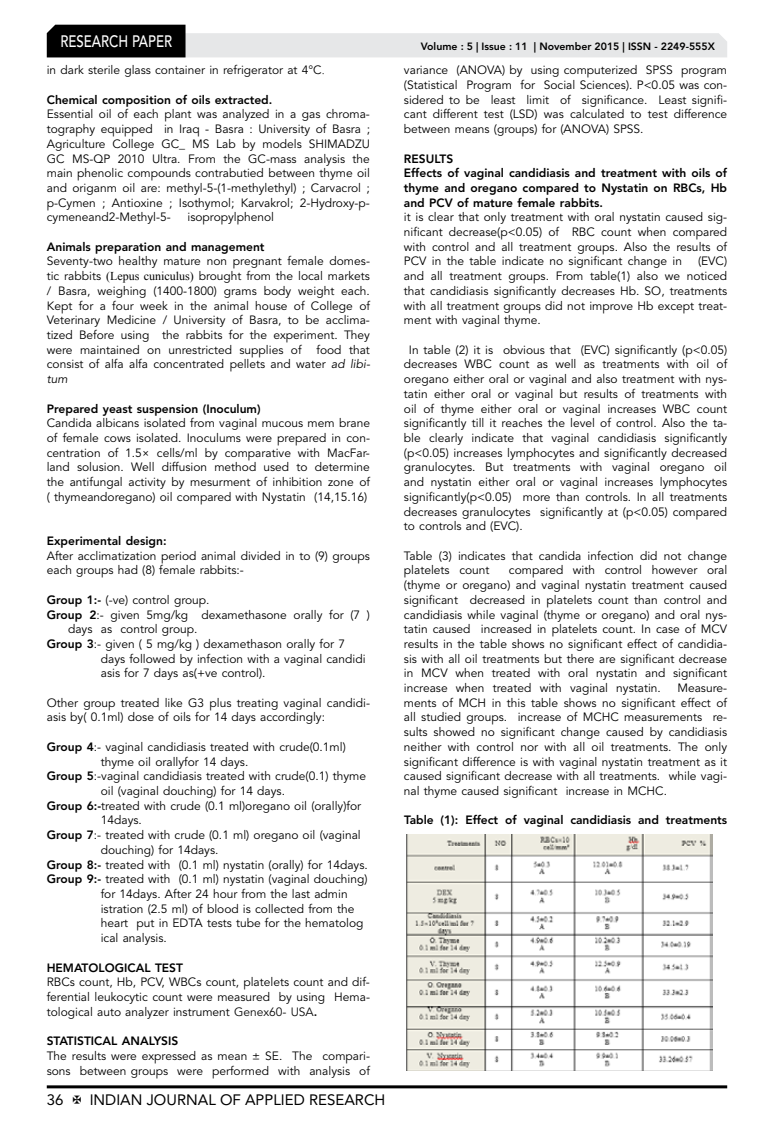
<style>
.page{position:relative;width:774px;height:1136px;background:#fff}
.page>*{position:absolute;margin:0;border:0;box-sizing:border-box;transform-origin:0 0}
.t1{font:500 16.5px "Avenir LT Std";color:#fff;scale:.8 1}
.t2{font:15px "Avenir LT Std";color:#000}
.t3{font:12px/14.7px "Avenir LT Std";color:#000;text-align:justify}
.t4{font:800 12px/14.7px "Avenir LT Std";color:#000}
.t5{font:800 10.5px "Avenir LT Std";color:#000}
.s1{font-family:"Times New Roman"}
.s2{font-style:italic}
.s3{font-weight:800}
.s4{color:#0d0d0d}
.s5{font-weight:800;color:#0d0d0d}
</style>
<div class="page">
<hr style="left:47px;top:1085px;width:680px;height:3px;background:#000">
<svg style="left:47px;top:25px;width:680px;height:32px"></svg>
<img style="left:406px;top:834px;width:307px;height:236px">
<h1 class="t1" style="left:60px;top:32px;width:139px">RESEARCH PAPER</h1>
<p class="t3" style="left:47px;top:63px;width:279px">in dark sterile glass container in refrigerator at 4°C<span class="s1">.</span></p>
<p class="t4" style="left:47px;top:92px;width:227px">Chemical composition of oils extracted.</p>
<p class="t3" style="left:47px;top:107px;width:325px">Essential oil of each plant was analyzed in a gas chroma&shy;tography equipped in Iraq - Basra : University of Basra ; Agriculture College GC_ MS Lab by models SHIMADZU GC MS-QP 2010 Ultra. From the GC-mass analysis the main phenolic compounds contrabutied between thyme oil and origanm oil are: methyl-5-(1-methylethyl) ; Carvacrol ; p-Cymen ; Antioxine ; Isothymol; Karvakrol; 2-Hydroxy-p&shy;cymeneand2-Methyl-5-</p>
<p class="t3" style="left:187px;top:210px;width:88px">isopropylphenol</p>
<p class="t4" style="left:47px;top:239px;width:219px">Animals preparation and management</p>
<p class="t3" style="left:47px;top:254px;width:325px">Seventy-two healthy mature non pregnant female domes&shy;tic rabbits <span class="s1">(Lepus cuniculus)</span> brought from the local markets / Basra, weighing (1400-1800) grams body weight each.<br>Kept for a four week in the animal house of College of Veterinary Medicine / University of Basra, to be acclima&shy;tized Before using the rabbits for the experiment. They were maintained on unrestricted supplies of food that consist of alfa alfa concentrated pellets and water <span class="s2">ad libi&shy;tum</span></p>
<p class="t4" style="left:47px;top:401px;width:215px">Prepared yeast suspension (Inoculum)</p>
<p class="t3" style="left:47px;top:416px;width:325px">Candida albicans isolated from vaginal mucous mem brane of female cows isolated. Inoculums were prepared in con&shy;centration of 1.5× cells/ml by comparative with MacFar&shy;land solusion. Well diffusion method used to determine the antifungal activity by mesurment of inhibition zone of ( thymeandoregano) oil compared with Nystatin (14,15.16)</p>
<p class="t4" style="left:47px;top:533px;width:121px">Experimental design:</p>
<p class="t3" style="left:47px;top:548px;width:325px">After acclimatization period animal divided in to (9) groups each groups had (8) female rabbits:-</p>
<p class="t3" style="left:47px;top:592px;width:164px"><span class="s3">Group 1:-</span> (-ve) control group.</p>
<p class="t3" style="left:47px;top:607px;width:325px"><span class="s3">Group 2</span>:- given 5mg/kg dexamethasone orally for (7 )</p>
<p class="t3" style="left:68px;top:622px;width:131px">days as control group.</p>
<p class="t3" style="left:47px;top:636px;width:300px"><span class="s3">Group 3</span>:- given ( 5 mg/kg ) dexamethason orally for 7</p>
<p class="t3" style="left:101px;top:651px;width:266px">days followed by infection with a vaginal candidi</p>
<p class="t3" style="left:101px;top:666px;width:166px">asis for 7 days as(+ve control).</p>
<p class="t3" style="left:47px;top:695px;width:325px">Other group treated like G3 plus treating vaginal candidi&shy;asis by( 0.1ml) dose of oils for 14 days accordingly:</p>
<p class="t3" style="left:47px;top:739px;width:301px"><span class="s3">Group 4</span>:- vaginal candidiasis treated with crude(0.1ml)</p>
<p class="t3" style="left:101px;top:754px;width:149px">thyme oil orallyfor 14 days.</p>
<p class="t3" style="left:47px;top:769px;width:321px"><span class="s3">Group 5</span>:-vaginal candidiasis treated with crude(0.1) thyme</p>
<p class="t3" style="left:101px;top:783px;width:186px">oil (vaginal douching) for 14 days.</p>
<p class="t3" style="left:47px;top:798px;width:316px"><span class="s3">Group 6:-</span>treated with crude (0.1 ml)oregano oil (orally)for</p>
<p class="t3" style="left:101px;top:813px;width:43px">14days.</p>
<p class="t3" style="left:47px;top:827px;width:316px"><span class="s3">Group 7</span>:- treated with crude (0.1 ml) oregano oil (vaginal</p>
<p class="t3" style="left:101px;top:842px;width:119px">douching) for 14days.</p>
<p class="t3" style="left:47px;top:857px;width:323px"><span class="s3">Group 8:-</span> treated with (0.1 ml) nystatin (orally) for 14days.</p>
<p class="t3" style="left:47px;top:872px;width:322px"><span class="s3">Group 9:-</span> treated with (0.1 ml) nystatin (vaginal douching)</p>
<p class="t3" style="left:101px;top:886px;width:248px">for 14days. After 24 hour from the last admin</p>
<p class="t3" style="left:101px;top:901px;width:255px">istration (2.5 ml) of blood is collected from the</p>
<p class="t3" style="left:101px;top:916px;width:264px">heart put in EDTA tests tube for the hematolog</p>
<p class="t3" style="left:101px;top:930px;width:68px">ical analysis.</p>
<p class="t4" style="left:47px;top:959px;width:138px">HEMATOLOGICAL TEST</p>
<p class="t3" style="left:47px;top:974px;width:325px">RBCs count, Hb, PCV, WBCs count, platelets count and dif&shy;ferential leukocytic count were measured by using Hema&shy;tological auto analyzer instrument <span class="s4">Genex60- USA</span><span class="s5">.</span></p>
<p class="t4" style="left:47px;top:1033px;width:133px">STATISTICAL ANALYSIS</p>
<p class="t3" style="left:47px;top:1048px;width:325px">The results were expressed as mean ± SE. The compari&shy;sons between groups were performed with analysis of</p>
<p class="t2" style="left:47px;top:1090px;width:18px">36</p>
<p class="t2" style="left:90px;top:1090px;width:297px">INDIAN JOURNAL OF APPLIED RESEARCH</p>
<p class="t5" style="left:421px;top:41px;width:296px">Volume : 5 | Issue : 11 | November 2015 | ISSN - 2249-555X</p>
<p class="t3" style="left:404px;top:63px;width:325px">variance (ANOVA) by using computerized SPSS program (Statistical Program for Social Sciences). P&lt;0.05 was con&shy;sidered to be least limit of significance. Least signifi&shy;cant different test (LSD) was calculated to test difference between means (groups) for (ANOVA) SPSS.</p>
<p class="t4" style="left:404px;top:151px;width:325px">RESULTS<br>Effects of vaginal candidiasis and treatment with oils of thyme and oregano compared to Nystatin on RBCs, Hb and PCV of mature female rabbits.</p>
<p class="t3" style="left:404px;top:210px;width:325px">it is clear that only treatment with oral nystatin caused sig&shy;nificant decrease(p&lt;0.05) of RBC count when compared with control and all treatment groups. Also the results of PCV in the table indicate no significant change in</p>
<p class="t3" style="left:404px;top:254px;width:325px;text-indent:294px">(EVC) and all treatment groups. From table(1) also we noticed that candidiasis significantly decreases Hb. SO, treatments with all treatment groups did not improve Hb except treat&shy;ment with vaginal thyme.</p>
<p class="t3" style="left:404px;top:342px;width:325px;text-indent:5px">In table (2) it is obvious that (EVC) significantly (p&lt;0.05) decreases WBC count as well as treatments with oil of oregano either oral or vaginal and also treatment with nys&shy;tatin either oral or vaginal but results of treatments with oil of thyme either oral or vaginal increases WBC count significantly till it reaches the level of control. Also the ta&shy;ble clearly indicate that vaginal candidiasis significantly (p&lt;0.05) increases lymphocytes and significantly decreased granulocytes. But treatments with vaginal oregano oil and nystatin either oral or vaginal increases lymphocytes significantly(p&lt;0.05) more than controls. In all treatments decreases granulocytes significantly at (p&lt;0.05) compared to controls and (EVC).</p>
<p class="t3" style="left:404px;top:548px;width:325px">Table (3) indicates that candida infection did not change platelets count</p>
<p class="t3" style="left:404px;top:563px;width:325px;text-indent:105px">compared with control however oral (thyme or oregano) and vaginal nystatin treatment caused significant decreased in platelets count than control and candidiasis while vaginal (thyme or oregano) and oral nys&shy;tatin caused increased in platelets count. In case of MCV results in the table shows no significant effect of candidia&shy;sis with all oil treatments but there are significant decrease in MCV when treated with oral nystatin and significant increase when treated with vaginal nystatin.</p>
<p class="t3" style="left:404px;top:680px;width:325px;text-indent:273px">Measure&shy;ments of MCH in this table shows no significant effect of all studied groups. increase of MCHC measurements re&shy;sults showed no significant change caused by candidiasis neither with control nor with all oil treatments. The only significant difference is with vaginal nystatin treatment as it caused significant decrease with all treatments. while vagi&shy;nal thyme caused significant increase in MCHC.</p>
<p class="t4" style="left:404px;top:812px;width:325px">Table (1): Effect of vaginal candidiasis and treatments</p>
</div>
